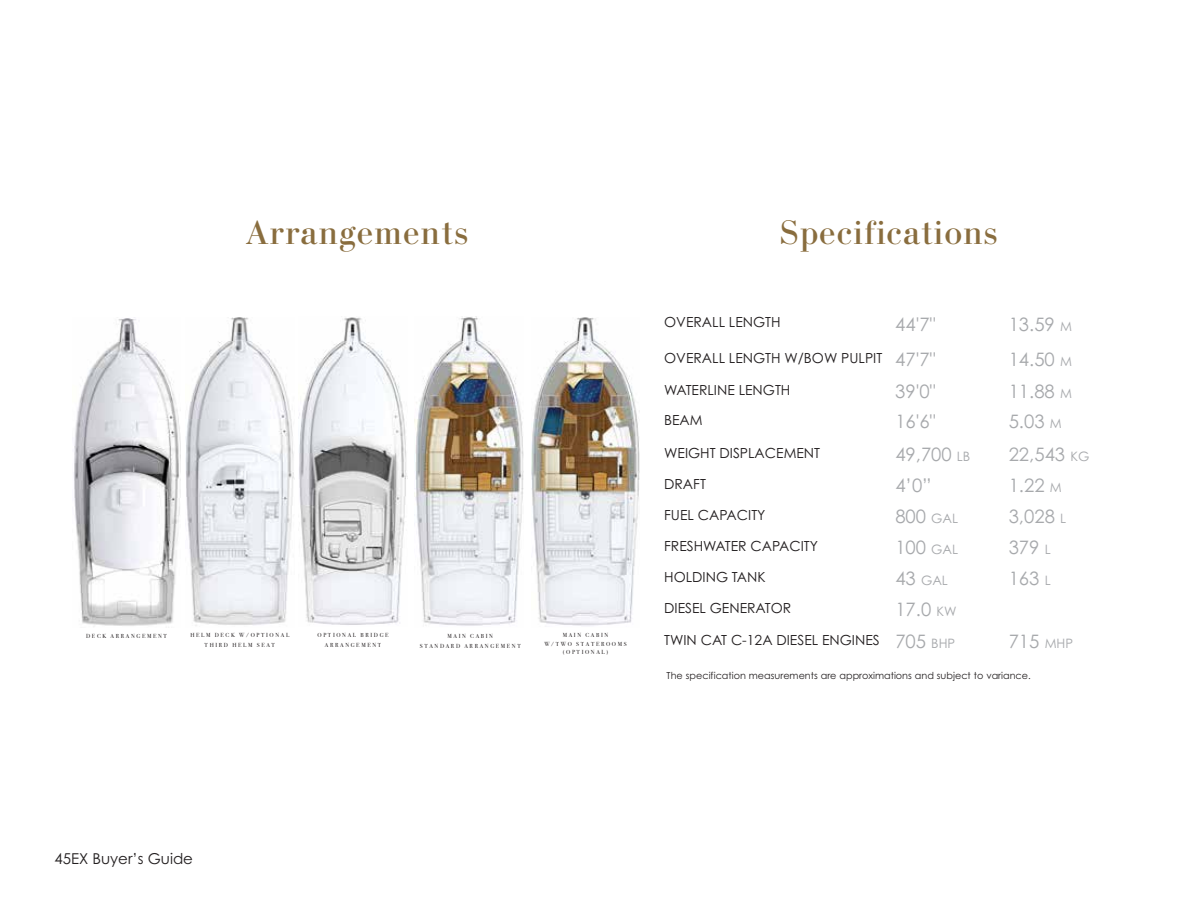
<style>
.page{position:relative;width:1188px;height:918px;background:#fff}
.page>*{position:absolute;margin:0;border:0;box-sizing:border-box;transform-origin:0 0}
.t1{font:36px "Bodoni";letter-spacing:.04em;color:#896d3e}
.t2{font:18.6px/30px "Century Gothic Std";color:#a7a9ac}
.t3{font:15px "Century Gothic Std";color:#231f20}
.t4{font:13.95px "Century Gothic Std";color:#231f20}
.t5{font:13.05px "Century Gothic Std";color:#a7a9ac}
.t6{font:9.6px "Century Gothic Std";color:#231f20}
.t7{font:5.85px/10.1px "Bodoni Svty Two ITCTT";letter-spacing:.28em;color:#231f20;text-align:center}
.s1{font-size:13.05px}
.s2{font-size:18.6px}
</style>
<div class="page">
<img style="left:185px;top:317px;width:109px;height:309px">
<img style="left:415px;top:317px;width:109px;height:309px">
<img style="left:531px;top:317px;width:109px;height:309px">
<img style="left:299px;top:317px;width:108px;height:308px">
<img style="left:74px;top:318px;width:107px;height:309px">
<h1 class="t1" style="left:246px;top:211px;width:224px">Arrangements</h1>
<h1 class="t1" style="left:780px;top:211px;width:219px">Specifications</h1>
<p class="t4" style="left:664px;top:314px;width:118px">OVERALL LENGTH</p>
<h2 class="t2" style="left:895px;top:309px;width:42px">44'7"</h2>
<h2 class="t2" style="left:1009px;top:309px;width:65px">13.59 <span class="s1">M</span></h2>
<p class="t7" style="left:86px;top:630px;width:82px">DECK ARRANGEMENT</p>
<p class="t7" style="left:318px;top:629px;width:73px">OPTIONAL BRIDGE<br>ARRANGEMENT</p>
<p class="t7" style="left:190px;top:630px;width:100px">HELM DECK W/OPTIONAL<br>THIRD HELM SEAT</p>
<p class="t7" style="left:420px;top:630px;width:102px">MAIN CABIN<br>STANDARD ARRANGEMENT</p>
<p class="t7" style="left:544px;top:631px;width:84px;line-height:8.2px">MAIN CABIN<br>W/TWO STATEROOMS (OPTIONAL)</p>
<p class="t4" style="left:664px;top:349px;width:220px">OVERALL LENGTH W/BOW PULPIT</p>
<h2 class="t2" style="left:895px;top:344px;width:42px">47'7"</h2>
<h2 class="t2" style="left:1009px;top:344px;width:65px">14.50 <span class="s1">M</span></h2>
<p class="t4" style="left:664px;top:381px;width:128px">WATERLINE LENGTH</p>
<p class="t4" style="left:664px;top:411px;width:40px">BEAM</p>
<p class="t4" style="left:664px;top:444px;width:157px">WEIGHT DISPLACEMENT</p>
<h2 class="t2" style="left:895px;top:376px;width:42px">39'0"<br>16'6"</h2>
<h2 class="t2" style="left:895px;top:439px;width:77px">49,700 <span class="s1">LB</span></h2>
<h2 class="t2" style="left:1009px;top:376px;width:65px">11.88 <span class="s1">M<br></span>5.03 <span class="s1">M</span></h2>
<h2 class="t2" style="left:1009px;top:439px;width:82px">22,543 <span class="s1">KG</span></h2>
<p class="t4" style="left:664px;top:475px;width:43px">DRAFT</p>
<h2 class="t2" style="left:895px;top:470px;width:38px">4’0”</h2>
<h2 class="t2" style="left:1009px;top:470px;width:55px">1.22 <span class="s1">M</span></h2>
<p class="t4" style="left:664px;top:506px;width:103px">FUEL CAPACITY</p>
<p class="t4" style="left:664px;top:537px;width:155px">FRESHWATER CAPACITY</p>
<h2 class="t2" style="left:895px;top:500px;width:64px;line-height:31px">800 <span class="s1">GAL<br></span>100 <span class="s1">GAL</span></h2>
<h2 class="t2" style="left:1009px;top:500px;width:59px;line-height:31px">3,028 <span class="s1">L<br></span>379 <span class="s1">L</span></h2>
<p class="t4" style="left:664px;top:568px;width:103px">HOLDING TANK</p>
<p class="t4" style="left:664px;top:599px;width:128px">DIESEL GENERATOR</p>
<p class="t5" style="left:895px;top:572px;width:54px"><span class="s2">43</span> GAL</p>
<h2 class="t2" style="left:895px;top:594px;width:63px">17.0 <span class="s1">KW</span></h2>
<h2 class="t2" style="left:1009px;top:563px;width:43px">163 <span class="s1">L</span></h2>
<p class="t4" style="left:664px;top:631px;width:217px">TWIN CAT C-12A DIESEL ENGINES</p>
<h2 class="t2" style="left:895px;top:626px;width:61px">705 <span class="s1">BHP</span></h2>
<h2 class="t2" style="left:1009px;top:626px;width:66px">715 <span class="s1">MHP</span></h2>
<p class="t6" style="left:667px;top:670px;width:366px">The specification measurements are approximations and subject to variance.</p>
<p class="t3" style="left:55px;top:849px;width:140px">45EX Buyer’s Guide</p>
</div>
